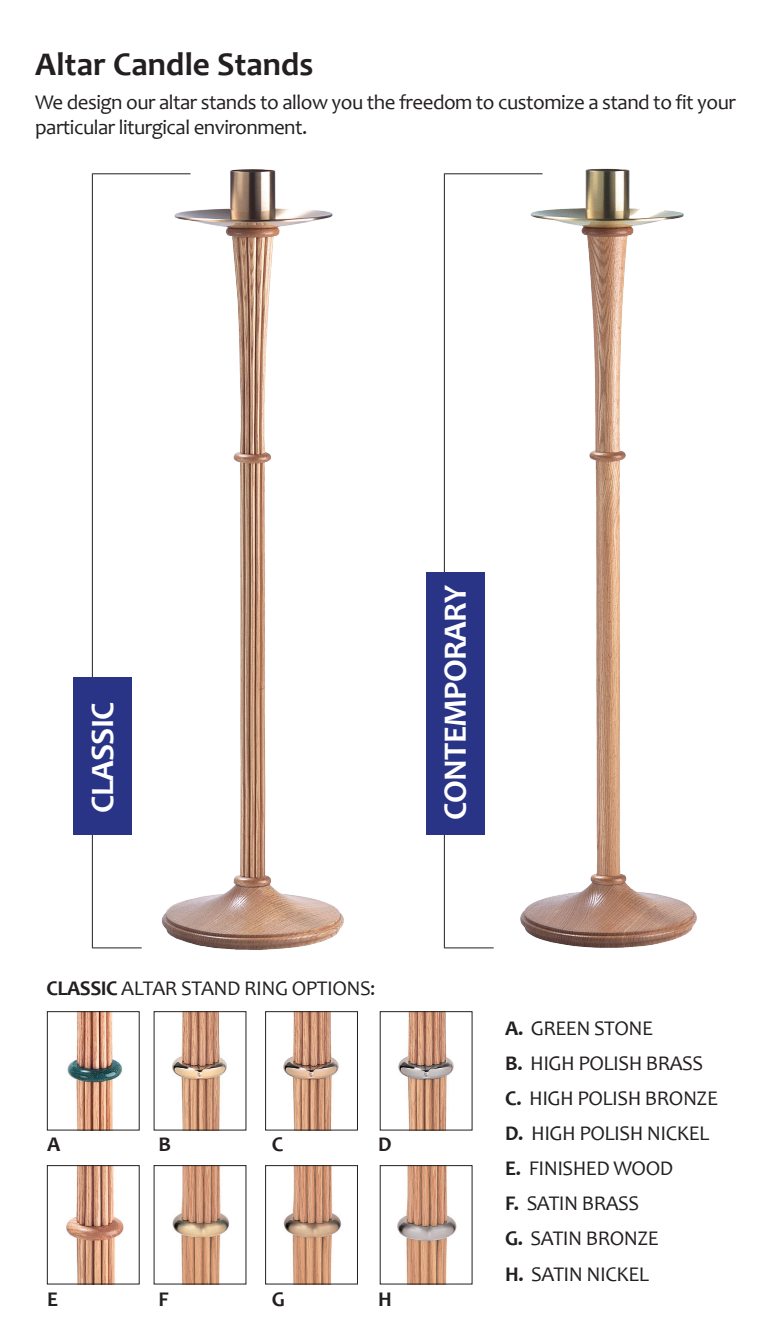
<style>
.page{position:relative;width:772px;height:1339px;background:#fff}
.page>*{position:absolute;margin:0;border:0;box-sizing:border-box;transform-origin:0 0}
.t1{font:700 33.25px "Candara";color:#231f20}
.t2{font:700 32.73px "Candara";letter-spacing:-.025em;color:#fff}
.t3{font:21px/35px "Candara";letter-spacing:-.025em;color:#231f20}
.t4{font:700 21px "Candara";color:#231f20}
.s1{font-weight:700}
</style>
<div class="page">
<img style="left:100px;top:169px;width:244px;height:846px">
<img style="left:449px;top:168px;width:248px;height:781px">
<img style="left:67px;top:1013px;width:70px;height:115px">
<div style="left:47px;top:1011px;width:92px;height:119px;border:1px solid #231f20"></div>
<img style="left:156px;top:1013px;width:88px;height:115px">
<img style="left:267px;top:1013px;width:77px;height:115px">
<div style="left:265px;top:1011px;width:93px;height:119px;border:1px solid #231f20"></div>
<img style="left:398px;top:1013px;width:56px;height:115px">
<img style="left:66px;top:1167px;width:58px;height:115px">
<div style="left:47px;top:1165px;width:92px;height:119px;border:1px solid #231f20"></div>
<img style="left:172px;top:1167px;width:58px;height:115px">
<img style="left:283px;top:1167px;width:59px;height:115px">
<div style="left:265px;top:1165px;width:93px;height:119px;border:1px solid #231f20"></div>
<img style="left:397px;top:1167px;width:60px;height:115px">
<hr style="left:92px;top:173px;width:1px;height:775px;background:#231f20">
<hr style="left:93px;top:173px;width:97px;height:1px;background:#231f20">
<hr style="left:93px;top:947px;width:49px;height:1px;background:#231f20">
<div style="left:73px;top:677px;width:59px;height:158px;background:#2a3487"></div>
<hr style="left:444px;top:173px;width:1px;height:775px;background:#231f20">
<hr style="left:445px;top:173px;width:97px;height:1px;background:#231f20">
<hr style="left:445px;top:947px;width:49px;height:1px;background:#231f20">
<div style="left:426px;top:572px;width:59px;height:263px;background:#2a3487"></div>
<h1 class="t1" style="left:35px;top:44px;width:280px">Altar Candle Stands</h1>
<p class="t3" style="left:35px;top:89px;width:702px;line-height:25.2px">We design our altar stands to allow you the freedom to customize a stand to fit your particular liturgical environment.</p>
<h2 class="t2" style="left:82px;top:813px;width:112px;rotate:-90deg">CLASSIC</h2>
<h2 class="t2" style="left:435px;top:820px;width:236px;rotate:-90deg">CONTEMPORARY</h2>
<p class="t3" style="left:46px;top:970px;width:330px"><span class="s1">CLASSIC</span> ALTAR STAND RING OPTIONS:</p>
<p class="t4" style="left:47px;top:1131px;width:15px">A</p>
<p class="t4" style="left:159px;top:1131px;width:14px">B</p>
<p class="t4" style="left:272px;top:1131px;width:13px">C</p>
<p class="t4" style="left:378px;top:1131px;width:15px">D</p>
<p class="t4" style="left:47px;top:1285px;width:13px">E</p>
<p class="t4" style="left:159px;top:1285px;width:12px">F</p>
<p class="t4" style="left:272px;top:1285px;width:15px">G</p>
<p class="t4" style="left:378px;top:1285px;width:15px">H</p>
<p class="t3" style="left:505px;top:1011px;width:214px"><span class="s1">A.</span> GREEN STONE<br><span class="s1">B.</span> HIGH POLISH BRASS<br><span class="s1">C.</span> HIGH POLISH BRONZE<br><span class="s1">D.</span> HIGH POLISH NICKEL<br><span class="s1">E.</span> FINISHED WOOD<br><span class="s1">F.</span> SATIN BRASS<br><span class="s1">G.</span> SATIN BRONZE<br><span class="s1">H.</span> SATIN NICKEL</p>
</div>
